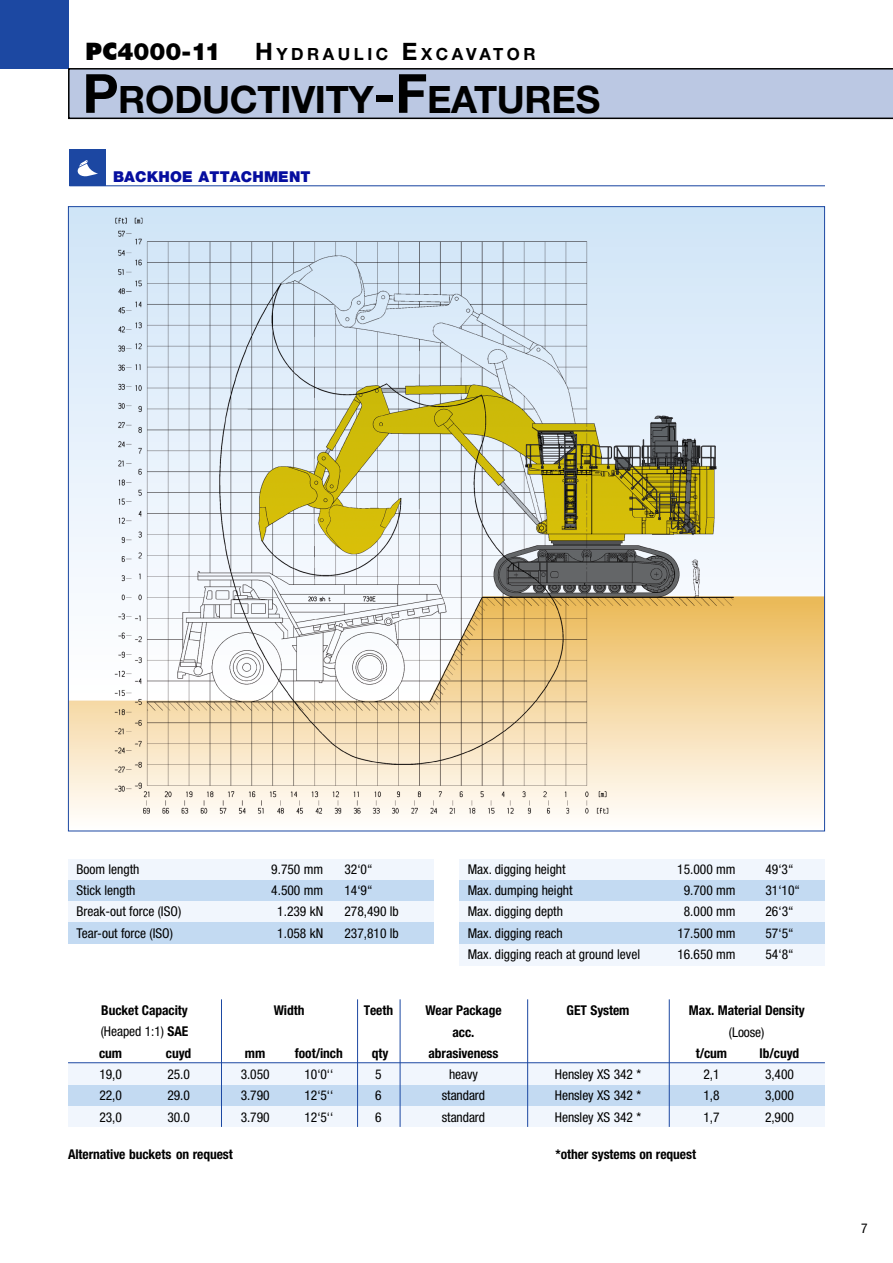
<style>
.page{position:relative;width:893px;height:1263px;background:#fff}
.page>*{position:absolute;margin:0;border:0;box-sizing:border-box;transform-origin:0 0}
.t1{font:700 37.8px "Helvetica Neue";letter-spacing:-.005em;color:#000}
.t2{font:900 24px "Helvetica Neue";color:#000}
.t3{font:700 16.8px "Helvetica Neue";letter-spacing:.21em;color:#000}
.t4{font:900 15px "Helvetica Neue";letter-spacing:.01em;color:#060e9f}
.t5{font:condensed 13.5px/21.3px "Helvetica Neue";color:#000;text-align:justify}
.t6{font:700 condensed 13.5px/21.3px "Helvetica Neue";letter-spacing:-.005em;color:#000;text-align:justify}
.s1{font-family:"Futura BT"}
.s2{font-size:24px}
.s3{font-size:54px}
.s4{font-weight:400}
</style>
<div class="page">
<div style="left:0;top:0;width:68px;height:68px;background:#1c48a2"></div>
<svg style="left:68px;top:68px;width:825px;height:51px"></svg>
<div style="left:69px;top:149px;width:37px;height:37px;background:#1c47a2"></div>
<hr style="left:69px;top:185px;width:756px;height:1px;background:#1c47a2">
<svg style="left:78px;top:160px;width:20px;height:17px"></svg>
<div style="left:68px;top:1106px;width:757px;height:21px;background:#f1f6fd"></div>
<div style="left:68px;top:1084px;width:757px;height:22px;background:#c3daf2"></div>
<div style="left:68px;top:1063px;width:757px;height:21px;background:#f1f6fd"></div>
<hr style="left:221px;top:999px;width:1px;height:128px;background:#1c48a2">
<hr style="left:357px;top:999px;width:1px;height:128px;background:#1c48a2">
<hr style="left:400px;top:999px;width:1px;height:128px;background:#1c48a2">
<hr style="left:527px;top:999px;width:1px;height:128px;background:#1c48a2">
<hr style="left:669px;top:999px;width:1px;height:128px;background:#1c48a2">
<div style="left:68px;top:859px;width:366px;height:21px;background:#f1f6fd"></div>
<div style="left:459px;top:859px;width:366px;height:21px;background:#f1f6fd"></div>
<div style="left:68px;top:880px;width:366px;height:21px;background:#c3daf2"></div>
<div style="left:459px;top:880px;width:366px;height:21px;background:#c3daf2"></div>
<div style="left:68px;top:901px;width:366px;height:22px;background:#f1f6fd"></div>
<div style="left:459px;top:901px;width:366px;height:22px;background:#f1f6fd"></div>
<div style="left:68px;top:923px;width:366px;height:21px;background:#c3daf2"></div>
<div style="left:459px;top:923px;width:366px;height:21px;background:#c3daf2"></div>
<div style="left:459px;top:944px;width:366px;height:21px;background:#f1f6fd"></div>
<hr style="left:68px;top:1062px;width:757px;height:1px;background:#1c48a2">
<svg style="left:70px;top:700px;width:753px;height:115px"></svg>
<svg style="left:70px;top:208px;width:753px;height:492px"></svg>
<h2 class="t2" style="left:85px;top:37px;width:137px"><span class="s1">PC</span>4000-11</h2>
<p class="t3" style="left:255px;top:44px;width:282px"><span class="s2">H</span>YDRAULIC <span class="s2">E</span>XCAVATOR</p>
<h1 class="t1" style="left:82px;top:76px;width:493px"><span class="s3">P</span>RODUCTIVITY<span class="s3">-F</span>EATURES</h1>
<p class="t4" style="left:113px;top:168px;width:199px">BACKHOE ATTACHMENT</p>
<p class="t5" style="left:77px;top:858px;width:64px">Boom length</p>
<p class="t5" style="left:271px;top:858px;width:53px">9.750 mm</p>
<p class="t5" style="left:344px;top:858px;width:30px">32‘0“</p>
<p class="t5" style="left:77px;top:880px;width:60px">Stick length</p>
<p class="t5" style="left:271px;top:880px;width:53px">4.500 mm</p>
<p class="t5" style="left:344px;top:880px;width:30px">14‘9“</p>
<p class="t5" style="left:77px;top:901px;width:106px">Break-out force (ISO)</p>
<p class="t5" style="left:277px;top:901px;width:47px">1.239 kN</p>
<p class="t5" style="left:344px;top:901px;width:56px">278,490 lb</p>
<p class="t5" style="left:77px;top:922px;width:98px">Tear-out force (ISO)</p>
<p class="t5" style="left:277px;top:922px;width:47px">1.058 kN</p>
<p class="t5" style="left:344px;top:922px;width:56px">237,810 lb</p>
<p class="t6" style="left:99px;top:999px;width:91px">Bucket Capacity <span class="s4">(Heaped 1:1)</span> SAE cum</p>
<p class="t6" style="left:166px;top:1042px;width:27px">cuyd</p>
<p class="t5" style="left:99px;top:1063px;width:24px">19,0</p>
<p class="t5" style="left:167px;top:1063px;width:24px">25.0</p>
<p class="t5" style="left:99px;top:1085px;width:24px">22,0</p>
<p class="t5" style="left:167px;top:1085px;width:24px">29.0</p>
<p class="t5" style="left:99px;top:1106px;width:24px">23,0</p>
<p class="t5" style="left:167px;top:1106px;width:24px">30.0</p>
<p class="t6" style="left:274px;top:1000px;width:32px">Width</p>
<p class="t6" style="left:245px;top:1042px;width:22px">mm</p>
<p class="t6" style="left:295px;top:1042px;width:49px">foot/inch</p>
<p class="t5" style="left:241px;top:1063px;width:30px">3.050</p>
<p class="t5" style="left:305px;top:1063px;width:30px">10‘0‘‘</p>
<p class="t5" style="left:241px;top:1085px;width:30px">3.790</p>
<p class="t5" style="left:304px;top:1085px;width:30px">12‘5‘‘</p>
<p class="t5" style="left:241px;top:1106px;width:30px">3.790</p>
<p class="t5" style="left:304px;top:1106px;width:30px">12‘5‘‘</p>
<p class="t6" style="left:68px;top:1143px;width:166px">Alternative buckets on request</p>
<p class="t6" style="left:364px;top:999px;width:31px">Teeth</p>
<p class="t6" style="left:372px;top:1042px;width:18px">qty</p>
<p class="t5" style="left:375px;top:1063px;width:8px">5<br>6<br>6</p>
<p class="t5" style="left:468px;top:858px;width:99px">Max. digging height</p>
<p class="t5" style="left:677px;top:858px;width:60px">15.000 mm</p>
<p class="t5" style="left:765px;top:858px;width:30px">49‘3“</p>
<p class="t5" style="left:468px;top:880px;width:106px">Max. dumping height</p>
<p class="t5" style="left:684px;top:880px;width:53px">9.700 mm</p>
<p class="t5" style="left:765px;top:880px;width:36px">31‘10“</p>
<p class="t5" style="left:468px;top:901px;width:97px">Max. digging depth</p>
<p class="t5" style="left:684px;top:901px;width:53px">8.000 mm</p>
<p class="t5" style="left:765px;top:901px;width:30px">26‘3“</p>
<p class="t5" style="left:468px;top:922px;width:96px">Max. digging reach</p>
<p class="t5" style="left:677px;top:922px;width:60px">17.500 mm</p>
<p class="t5" style="left:765px;top:922px;width:30px">57‘5“</p>
<p class="t5" style="left:468px;top:943px;width:174px">Max. digging reach at ground level</p>
<p class="t5" style="left:677px;top:943px;width:60px">16.650 mm</p>
<p class="t5" style="left:765px;top:943px;width:30px">54‘8“</p>
<p class="t6" style="left:425px;top:999px;width:78px;text-align:center">Wear Package acc. abrasiveness</p>
<p class="t5" style="left:442px;top:1063px;width:45px;text-align:center">heavy standard standard</p>
<p class="t6" style="left:567px;top:1000px;width:64px">GET System</p>
<p class="t5" style="left:555px;top:1063px;width:88px">Hensley XS 342 * Hensley XS 342 * Hensley XS 342 *</p>
<p class="t6" style="left:689px;top:1000px;width:117px">Max. Material Density</p>
<p class="t5" style="left:729px;top:1021px;width:37px">(Loose)</p>
<p class="t6" style="left:696px;top:1042px;width:33px">t/cum</p>
<p class="t6" style="left:759px;top:1042px;width:41px">lb/cuyd</p>
<p class="t5" style="left:703px;top:1063px;width:18px">2,1</p>
<p class="t5" style="left:765px;top:1063px;width:30px">3,400</p>
<p class="t5" style="left:703px;top:1085px;width:18px">1,8</p>
<p class="t5" style="left:765px;top:1085px;width:30px">3,000</p>
<p class="t5" style="left:703px;top:1106px;width:18px">1,7</p>
<p class="t5" style="left:765px;top:1106px;width:30px">2,900</p>
<p class="t6" style="left:555px;top:1143px;width:142px">*other systems on request</p>
<p class="t5" style="left:861px;top:1218px;width:8px">7</p>
</div>
